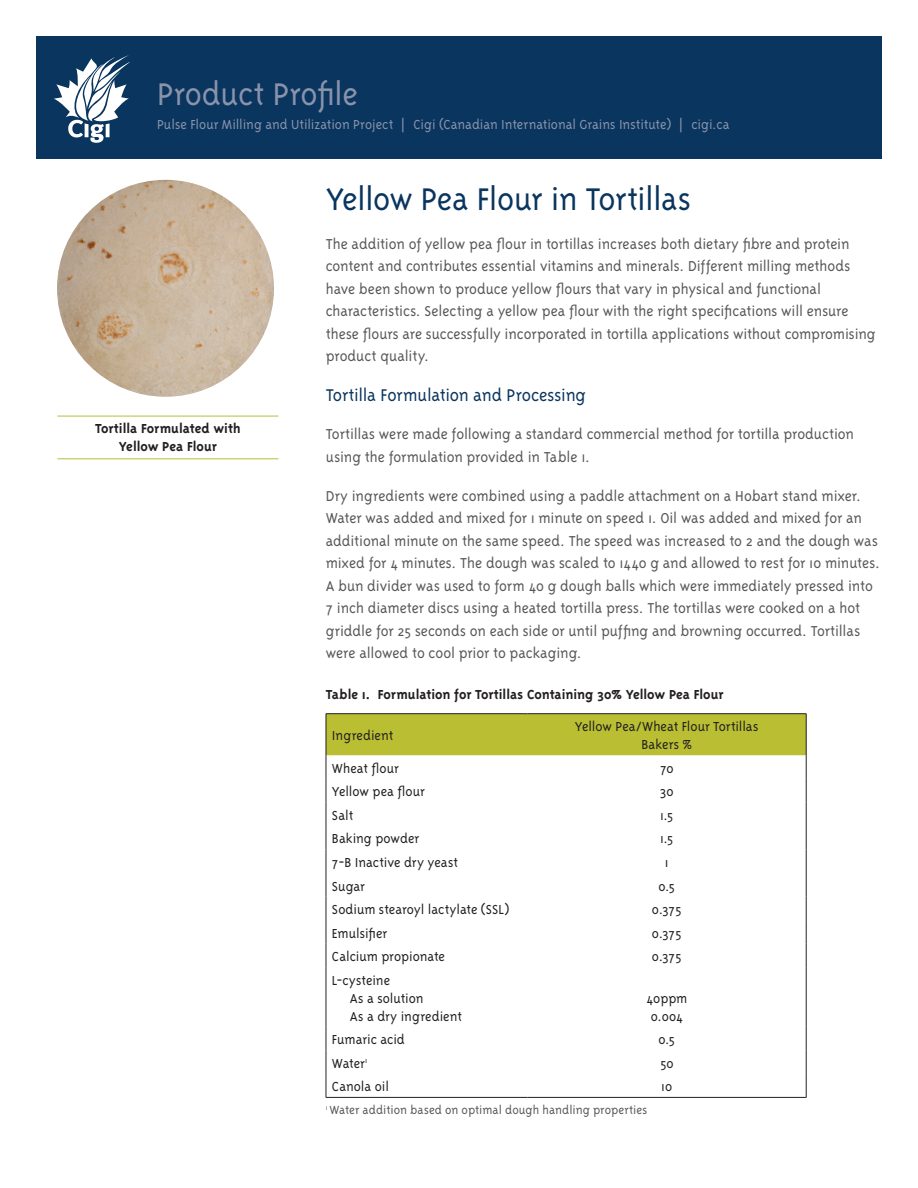
<style>
.page{position:relative;width:918px;height:1188px;background:#fff}
.page>*{position:absolute;margin:0;border:0;box-sizing:border-box;transform-origin:0 0}
.t1{font:300 36px "Triplex";letter-spacing:-.015em;color:#0a355e}
.t2{font:300 36px "Triplex";letter-spacing:-.01em;color:#8993ab}
.Subhead{font:300 19.5px "Triplex";letter-spacing:-.015em;color:#0a355e}
.Body{font:300 16.5px/22.5px "Triplex";letter-spacing:-.01em;color:#57585a}
.TB-body{font:300 15px/18px "Triplex";letter-spacing:-.005em;color:#231f20;text-align:center}
.t3{font:300 15px "Triplex";letter-spacing:-.005em;color:#8993ab}
.TB_name{font:700 15px "Triplex";letter-spacing:-.005em;color:#231f20}
.Bread_names{font:700 15px/18px "Triplex";letter-spacing:-.005em;color:#231f20;text-align:center}
.sm_text{font:300 13.5px "Triplex";color:#57585a}
</style>
<div class="page">
<div style="left:36px;top:36px;width:846px;height:123px;background:#0a355e"></div>
<svg style="left:54px;top:55px;width:76px;height:88px"></svg>
<hr style="left:326px;top:713px;width:201px;height:1px;background:#231f20">
<hr style="left:527px;top:713px;width:279px;height:1px;background:#231f20">
<svg style="left:326px;top:714px;width:481px;height:253px"></svg>
<hr style="left:326px;top:967px;width:1px;height:60px;background:#231f20">
<hr style="left:806px;top:967px;width:1px;height:60px;background:#231f20">
<svg style="left:326px;top:1027px;width:1px;height:70px"></svg>
<svg style="left:806px;top:1027px;width:1px;height:70px"></svg>
<hr style="left:326px;top:1097px;width:201px;height:1px;background:#231f20">
<hr style="left:527px;top:1097px;width:279px;height:1px;background:#231f20">
<img style="left:57px;top:180px;width:217px;height:217px;border-radius:108px">
<hr style="left:57px;top:416px;width:221px;height:1px;background:#b9be33">
<hr style="left:57px;top:458px;width:221px;height:1px;background:#b9be33">
<h1 class="t2" style="left:157px;top:74px;width:202px">Product Profile</h1>
<p class="t3" style="left:157px;top:116px;width:574px">Pulse Flour Milling and Utilization Project | Cigi (Canadian International Grains Institute) | cigi.ca</p>
<p class="Bread_names" style="left:95px;top:419px;width:147px">Tortilla Formulated with<br>Yellow Pea Flour</p>
<p class="t1" style="left:326px;top:179px;width:367px">Yellow Pea Flour in Tortillas</p>
<p class="Body" style="left:326px;top:232px;width:551px">The addition of yellow pea flour in tortillas increases both dietary fibre and protein content and contributes essential vitamins and minerals. Different milling methods have been shown to produce yellow flours that vary in physical and functional characteristics. Selecting a yellow pea flour with the right specifications will ensure these flours are successfully incorporated in tortilla applications without compromising product quality.</p>
<p class="Subhead" style="left:326px;top:384px;width:262px">Tortilla Formulation and Processing</p>
<p class="Body" style="left:326px;top:423px;width:530px">Tortillas were made following a standard commercial method for tortilla production using the formulation provided in Table 1.</p>
<p class="Body" style="left:326px;top:484px;width:556px">Dry ingredients were combined using a paddle attachment on a Hobart stand mixer.<br>Water was added and mixed for 1 minute on speed 1. Oil was added and mixed for an additional minute on the same speed. The speed was increased to 2 and the dough was mixed for 4 minutes. The dough was scaled to 1440 g and allowed to rest for 10 minutes.<br>A bun divider was used to form 40 g dough balls which were immediately pressed into 7 inch diameter discs using a heated tortilla press. The tortillas were cooked on a hot griddle for 25 seconds on each side or until puffing and browning occurred. Tortillas were allowed to cool prior to packaging.</p>
<p class="TB_name" style="left:326px;top:685px;width:399px">Table 1. Formulation for Tortillas Containing 30% Yellow Pea Flour</p>
<p class="TB-body" style="left:332px;top:727px;width:63px">Ingredient</p>
<p class="TB-body" style="left:575px;top:718px;width:185px">Yellow Pea/Wheat Flour Tortillas<br>Bakers %</p>
<p class="TB-body" style="left:332px;top:759px;width:68px">Wheat flour</p>
<p class="TB-body" style="left:660px;top:759px;width:15px">70</p>
<p class="TB-body" style="left:332px;top:783px;width:94px">Yellow pea flour</p>
<p class="TB-body" style="left:660px;top:783px;width:15px">30</p>
<p class="TB-body" style="left:332px;top:806px;width:23px">Salt</p>
<p class="TB-body" style="left:660px;top:806px;width:15px">1.5</p>
<p class="TB-body" style="left:332px;top:830px;width:89px">Baking powder</p>
<p class="TB-body" style="left:660px;top:830px;width:15px">1.5</p>
<p class="TB-body" style="left:332px;top:853px;width:128px">7-B Inactive dry yeast</p>
<p class="TB-body" style="left:665px;top:853px;width:5px">1</p>
<p class="TB-body" style="left:332px;top:877px;width:35px">Sugar</p>
<p class="TB-body" style="left:658px;top:877px;width:18px">0.5</p>
<p class="TB-body" style="left:332px;top:900px;width:179px">Sodium stearoyl lactylate (SSL)</p>
<p class="TB-body" style="left:652px;top:900px;width:31px">0.375</p>
<p class="TB-body" style="left:332px;top:924px;width:57px">Emulsifier</p>
<p class="TB-body" style="left:652px;top:924px;width:31px">0.375</p>
<p class="TB-body" style="left:332px;top:947px;width:114px">Calcium propionate</p>
<p class="TB-body" style="left:652px;top:947px;width:31px">0.375</p>
<p class="TB-body" style="left:332px;top:971px;width:60px">L-cysteine</p>
<p class="TB-body" style="left:350px;top:989px;width:75px">As a solution</p>
<p class="TB-body" style="left:350px;top:1007px;width:114px">As a dry ingredient</p>
<p class="TB-body" style="left:646px;top:989px;width:43px">40ppm</p>
<p class="TB-body" style="left:651px;top:1007px;width:34px">0.004</p>
<p class="TB-body" style="left:332px;top:1031px;width:74px">Fumaric acid</p>
<p class="TB-body" style="left:658px;top:1031px;width:18px">0.5</p>
<p class="TB-body" style="left:332px;top:1054px;width:37px">Water<sup>1</sup></p>
<p class="TB-body" style="left:660px;top:1054px;width:15px">50</p>
<p class="TB-body" style="left:332px;top:1078px;width:59px">Canola oil</p>
<p class="TB-body" style="left:661px;top:1078px;width:12px">10</p>
<p class="sm_text" style="left:326px;top:1102px;width:323px"><sup>1</sup> Water addition based on optimal dough handling properties</p>
</div>
